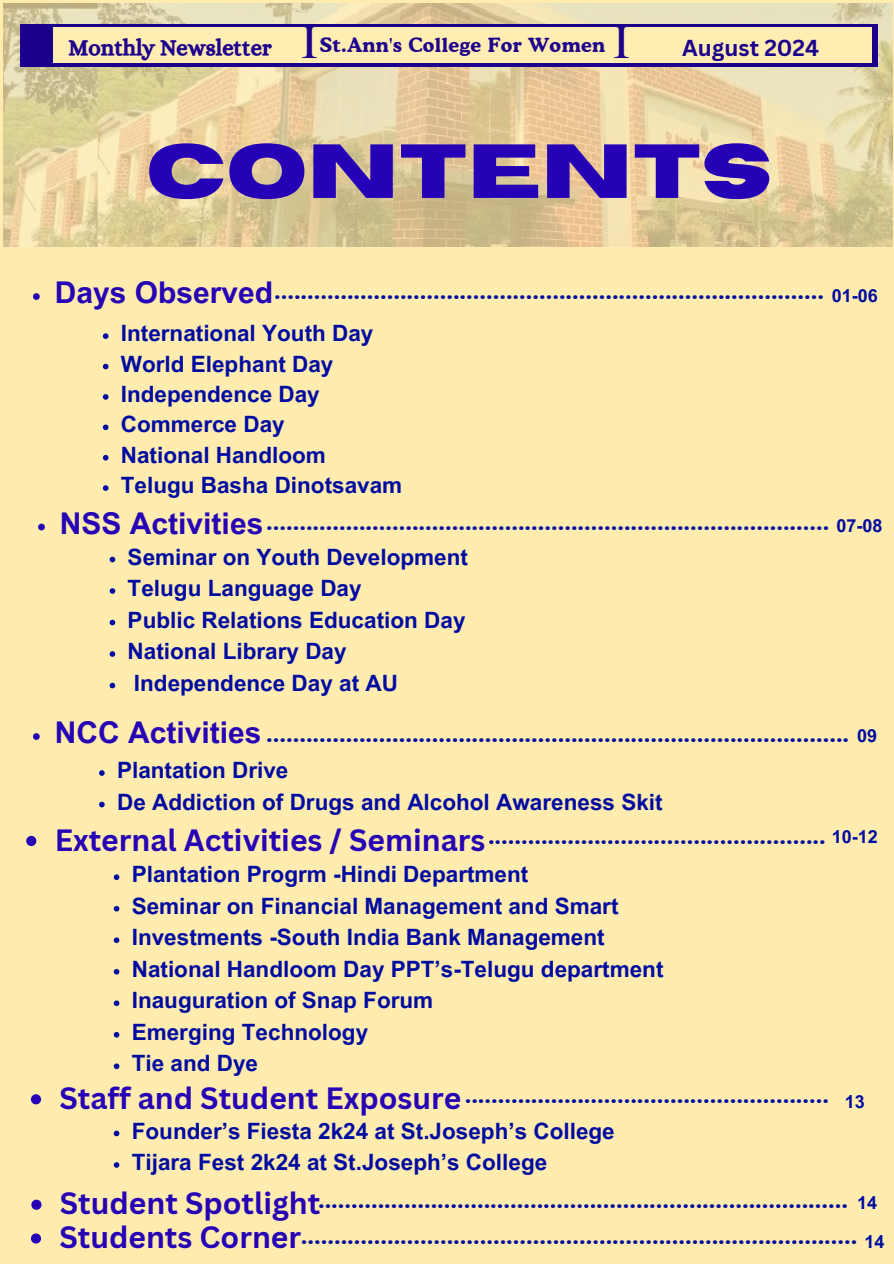
<style>
.page{position:relative;width:894px;height:1264px;background:#fff}
.page>*{position:absolute;margin:0;border:0;box-sizing:border-box;transform-origin:0 0}
.t1{font:700 76.35px "Horizon";color:#2602b6}
.t2{font:700 30px/33.8px "Canva Sans";color:#2602b6}
.t3{font:700 24px/35.5px "Canva Sans";color:#000ba2;text-align:center}
.t4{font:700 22.5px/31.5px "Arial MT Pro";color:#000ba2}
.t5{font:22.5px "CA Generated";color:#1c008d}
.t6{font:700 22.5px "Canva Sans";color:#1c008d}
.t7{font:700 19.5px "Cooper BT";letter-spacing:.02em;color:#1c008d}
.t8{font:700 18px/38.7px "Arial MT Pro";color:#000ba2;text-align:center}
.s1{font-family:"Te X Gyre Termes";font-size:48.45px}
.s2{font-family:"Te X Gyre Termes";font-weight:400;font-size:48.45px}
.s3{font-family:"Arial MT Pro";font-size:30px;color:#2602b6}
</style>
<div class="page">
<div style="left:0;top:0;width:893px;height:1263px;background:#ffecae"></div>
<img style="left:4px;top:3px;width:887px;height:243px">
<svg style="left:110px;top:556px;width:5px;height:6px"></svg>
<svg style="left:110px;top:588px;width:5px;height:6px"></svg>
<svg style="left:110px;top:619px;width:5px;height:6px"></svg>
<svg style="left:110px;top:651px;width:5px;height:6px"></svg>
<svg style="left:110px;top:682px;width:5px;height:6px"></svg>
<svg style="left:38px;top:523px;width:7px;height:7px"></svg>
<svg style="left:103px;top:333px;width:5px;height:6px"></svg>
<svg style="left:103px;top:364px;width:5px;height:5px"></svg>
<svg style="left:103px;top:394px;width:5px;height:6px"></svg>
<svg style="left:103px;top:424px;width:5px;height:6px"></svg>
<svg style="left:103px;top:455px;width:5px;height:5px"></svg>
<svg style="left:103px;top:485px;width:5px;height:6px"></svg>
<svg style="left:33px;top:293px;width:7px;height:7px"></svg>
<svg style="left:99px;top:770px;width:6px;height:5px"></svg>
<svg style="left:99px;top:801px;width:6px;height:6px"></svg>
<svg style="left:33px;top:733px;width:7px;height:7px"></svg>
<svg style="left:31px;top:1094px;width:10px;height:10px"></svg>
<svg style="left:114px;top:1130px;width:5px;height:6px"></svg>
<svg style="left:114px;top:1162px;width:5px;height:5px"></svg>
<svg style="left:26px;top:835px;width:10px;height:11px"></svg>
<svg style="left:114px;top:874px;width:5px;height:6px"></svg>
<svg style="left:114px;top:905px;width:5px;height:6px"></svg>
<svg style="left:114px;top:937px;width:5px;height:6px"></svg>
<svg style="left:114px;top:969px;width:5px;height:5px"></svg>
<svg style="left:114px;top:1000px;width:5px;height:6px"></svg>
<svg style="left:114px;top:1032px;width:5px;height:5px"></svg>
<svg style="left:114px;top:1063px;width:5px;height:6px"></svg>
<div style="left:21px;top:24px;width:856px;height:43px;background:#1c008d"></div>
<div style="left:53px;top:27px;width:818px;height:36px;background:#ffedb1"></div>
<svg style="left:31px;top:1199px;width:10px;height:10px"></svg>
<svg style="left:31px;top:1233px;width:10px;height:10px"></svg>
<p class="t5" style="left:68px;top:35px;width:250px">Monthly Newsletter <span class="s1">I</span></p>
<p class="t7" style="left:320px;top:33px;width:286px">St.Ann's College For Women</p>
<p class="t6" style="left:613px;top:31px;width:207px"><span class="s2">I</span> August 2024</p>
<h1 class="t1" style="left:146px;top:134px;width:627px">CONTENTS</h1>
<p class="t3" style="left:55px;top:271px;width:770px"><span class="s3">Days Observed</span>...................................................................................</p>
<p class="t4" style="left:121px;top:321px;width:283px;line-height:30.3px">International Youth Day<br>World Elephant Day<br>Independence Day<br>Commerce Day<br>National Handloom<br>Telugu Basha Dinotsavam</p>
<p class="t8" style="left:831px;top:278px;width:48px">01-06</p>
<p class="t3" style="left:60px;top:502px;width:770px"><span class="s3">NSS Activities</span>.....................................................................................</p>
<p class="t4" style="left:128px;top:543px;width:342px">Seminar on Youth Development<br>Telugu Language Day<br>Public Relations Education Day<br>National Library Day<br>Independence Day at AU</p>
<p class="t8" style="left:836px;top:508px;width:48px">07-08</p>
<p class="t3" style="left:55px;top:715px;width:795px"><span class="s3">NCC Activities</span> ........................................................................................</p>
<p class="t4" style="left:117px;top:757px;width:547px">Plantation Drive<br>De Addiction of Drugs and Alcohol Awareness Skit</p>
<p class="t8" style="left:857px;top:718px;width:22px">09</p>
<p class="t2" style="left:55px;top:822px;width:432px">External Activities / Seminars</p>
<p class="t4" style="left:132px;top:861px;width:533px">Plantation Progrm -Hindi Department<br>Seminar on Financial Management and Smart<br>Investments -South India Bank Management<br>National Handloom Day PPT’s-Telugu department<br>Inauguration of Snap Forum<br>Emerging Technology<br>Tie and Dye</p>
<p class="t3" style="left:488px;top:817px;width:339px">...................................................</p>
<p class="t8" style="left:831px;top:819px;width:48px">10-12</p>
<p class="t2" style="left:59px;top:1080px;width:403px">Staff and Student Exposure</p>
<p class="t4" style="left:132px;top:1117px;width:484px">Founder’s Fiesta 2k24 at St.Joseph’s College<br>Tijara Fest 2k24 at St.Joseph’s College</p>
<p class="t3" style="left:464px;top:1075px;width:366px">.......................................................</p>
<p class="t8" style="left:844px;top:1084px;width:22px">13</p>
<p class="t2" style="left:59px;top:1185px;width:262px">Student Spotlight<br>Students Corner</p>
<p class="t8" style="left:857px;top:1185px;width:29px">14<br>14</p>
<p class="t3" style="left:301px;top:1180px;width:558px">................................................................................ ....................................................................................</p>
</div>
